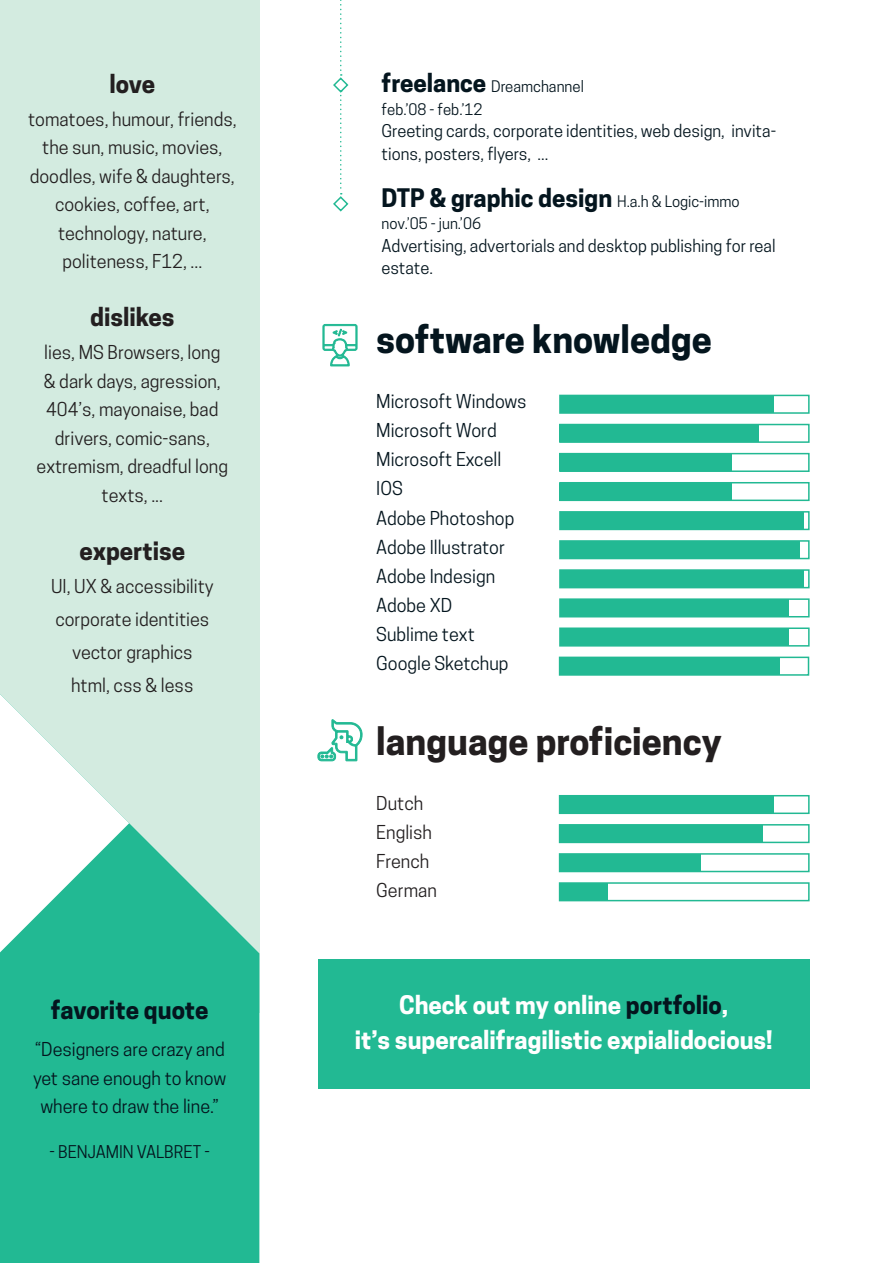
<style>
.page{position:relative;width:893px;height:1263px;background:#fff}
.page>*{position:absolute;margin:0;border:0;box-sizing:border-box;transform-origin:0 0}
.t1{font:700 36px "Cooper Hewitt";color:#231f20}
.t2{font:700 36px "Cooper Hewitt";color:#04151e}
.t3{font:700 24px/34.5px "Cooper Hewitt";color:#fff;text-align:center}
.t4{font:700 24px "Cooper Hewitt";color:#04151e}
.t5{font:700 24px "Cooper Hewitt";color:#231f20}
.t6{font:18px/28.5px "Cooper Hewitt";color:#231f20;text-align:center}
.t7{font:18px/29.1px "Cooper Hewitt";color:#04151e}
.t8{font:16.5px/22.5px "Cooper Hewitt";color:#04151e}
.t9{font:italic 100 16.5px "Cooper Hewitt";color:#04151e}
.t10{font:italic 100 15px/22.5px "Cooper Hewitt";color:#04151e}
.s1{font-weight:700;font-style:normal;font-size:24px}
.s2{font-weight:400;font-style:normal}
.s3{font-weight:400;font-size:15px}
.s4{color:#04151e}
</style>
<div class="page">
<div style="left:0;top:0;width:259px;height:1012px;background:#d3ebe0"></div>
<svg style="left:0;top:823px;width:259px;height:440px;fill:#22b993"></svg>
<svg style="left:0;top:694px;width:129px;height:258px"></svg>
<div style="left:318px;top:959px;width:492px;height:129px;background:#22b993"></div>
<div style="left:559px;top:395px;width:251px;height:19px;background:#fff;border:2px solid #22b993"></div>
<div style="left:560px;top:395px;width:214px;height:18px;background:#22b993"></div>
<svg style="left:559px;top:511px;width:251px;height:19px"></svg>
<div style="left:560px;top:512px;width:243px;height:17px;background:#22b993"></div>
<div style="left:559px;top:453px;width:251px;height:19px;background:#fff;border:2px solid #22b993"></div>
<div style="left:560px;top:454px;width:172px;height:17px;background:#22b993"></div>
<svg style="left:559px;top:569px;width:251px;height:19px"></svg>
<div style="left:560px;top:570px;width:243px;height:18px;background:#22b993"></div>
<svg style="left:559px;top:627px;width:251px;height:20px"></svg>
<div style="left:560px;top:628px;width:229px;height:18px;background:#22b993"></div>
<div style="left:559px;top:424px;width:251px;height:19px;background:#fff;border:2px solid #22b993"></div>
<div style="left:560px;top:424px;width:199px;height:18px;background:#22b993"></div>
<div style="left:559px;top:540px;width:251px;height:19px;background:#fff;border:2px solid #22b993"></div>
<div style="left:560px;top:541px;width:239px;height:17px;background:#22b993"></div>
<div style="left:559px;top:482px;width:251px;height:19px;background:#fff;border:2px solid #22b993"></div>
<div style="left:560px;top:483px;width:172px;height:17px;background:#22b993"></div>
<div style="left:559px;top:598px;width:251px;height:19px;background:#fff;border:2px solid #22b993"></div>
<div style="left:560px;top:599px;width:229px;height:18px;background:#22b993"></div>
<div style="left:559px;top:657px;width:250px;height:19px;background:#fff;border:2px solid #22b993"></div>
<div style="left:560px;top:657px;width:220px;height:18px;background:#22b993"></div>
<div style="left:559px;top:795px;width:251px;height:19px;background:#fff;border:2px solid #22b993"></div>
<div style="left:560px;top:796px;width:214px;height:17px;background:#22b993"></div>
<div style="left:559px;top:853px;width:251px;height:19px;background:#fff;border:2px solid #22b993"></div>
<div style="left:560px;top:854px;width:140px;height:17px;background:#22b993"></div>
<div style="left:559px;top:824px;width:251px;height:19px;background:#fff;border:2px solid #22b993"></div>
<div style="left:560px;top:825px;width:203px;height:17px;background:#22b993"></div>
<div style="left:559px;top:882px;width:251px;height:19px;background:#fff;border:2px solid #22b993"></div>
<div style="left:560px;top:883px;width:48px;height:18px;background:#22b993"></div>
<svg style="left:333px;top:0;width:16px;height:212px"></svg>
<svg style="left:318px;top:719px;width:44px;height:42px"></svg>
<svg style="left:322px;top:324px;width:36px;height:43px"></svg>
<h2 class="t5" style="left:110px;top:69px;width:47px">love</h2>
<p class="t6" style="left:28px;top:105px;width:210px">tomatoes, humour, friends, the sun, music, movies, doodles, wife &amp; daughters, cookies, coffee, art, technology, nature, politeness, F12, ...</p>
<h2 class="t5" style="left:90px;top:303px;width:86px">dislikes</h2>
<p class="t6" style="left:37px;top:338px;width:193px">lies, MS Browsers, long &amp; dark days, agression,<br>404’s, mayonaise, bad drivers, comic-sans, extremism, dreadful long texts, ...</p>
<h2 class="t5" style="left:79px;top:537px;width:107px">expertise</h2>
<p class="t6" style="left:51px;top:570px;width:164px;line-height:33px">UI, UX &amp; accessibility corporate identities vector graphics html, css &amp; less</p>
<h2 class="t4" style="left:51px;top:996px;width:159px">favorite quote</h2>
<p class="t7" style="left:33px;top:1035px;width:195px;line-height:28.5px;text-align:center">“Designers are crazy and yet sane enough to know where to draw the line.”</p>
<p class="t9" style="left:50px;top:1142px;width:162px">- BENJAMIN VALBRET -</p>
<p class="t10" style="left:382px;top:75px;width:204px"><span class="s1">freelance</span> <span class="s2">Dreamchannel </span>feb.’08 - feb.’12</p>
<p class="t8" style="left:382px;top:120px;width:396px">Greeting cards, corporate identities, web design, invita&shy;tions, posters, flyers, ...</p>
<h2 class="t4" style="left:382px;top:184px;width:360px">DTP &amp; graphic design <span class="s3">H.a.h &amp; Logic-immo</span></h2>
<p class="t10" style="left:382px;top:213px;width:101px">nov.’05 - jun.’06</p>
<p class="t8" style="left:382px;top:234px;width:395px">Advertising, advertorials and desktop publishing for real estate.</p>
<h1 class="t2" style="left:376px;top:318px;width:337px">software knowledge</h1>
<p class="t7" style="left:376px;top:387px;width:152px">Microsoft Windows<br>Microsoft Word<br>Microsoft Excell<br>IOS<br>Adobe Photoshop<br>Adobe Illustrator<br>Adobe Indesign<br>Adobe XD<br>Sublime text<br>Google Sketchup</p>
<h1 class="t1" style="left:376px;top:720px;width:347px">language proficiency</h1>
<p class="t6" style="left:376px;top:789px;width:62px;line-height:29.1px;text-align:left">Dutch<br>English<br>French<br>German</p>
<h2 class="t3" style="left:355px;top:988px;width:419px">Check out my online <span class="s4">portfolio</span>,<br>it’s supercalifragilistic expialidocious!</h2>
</div>
